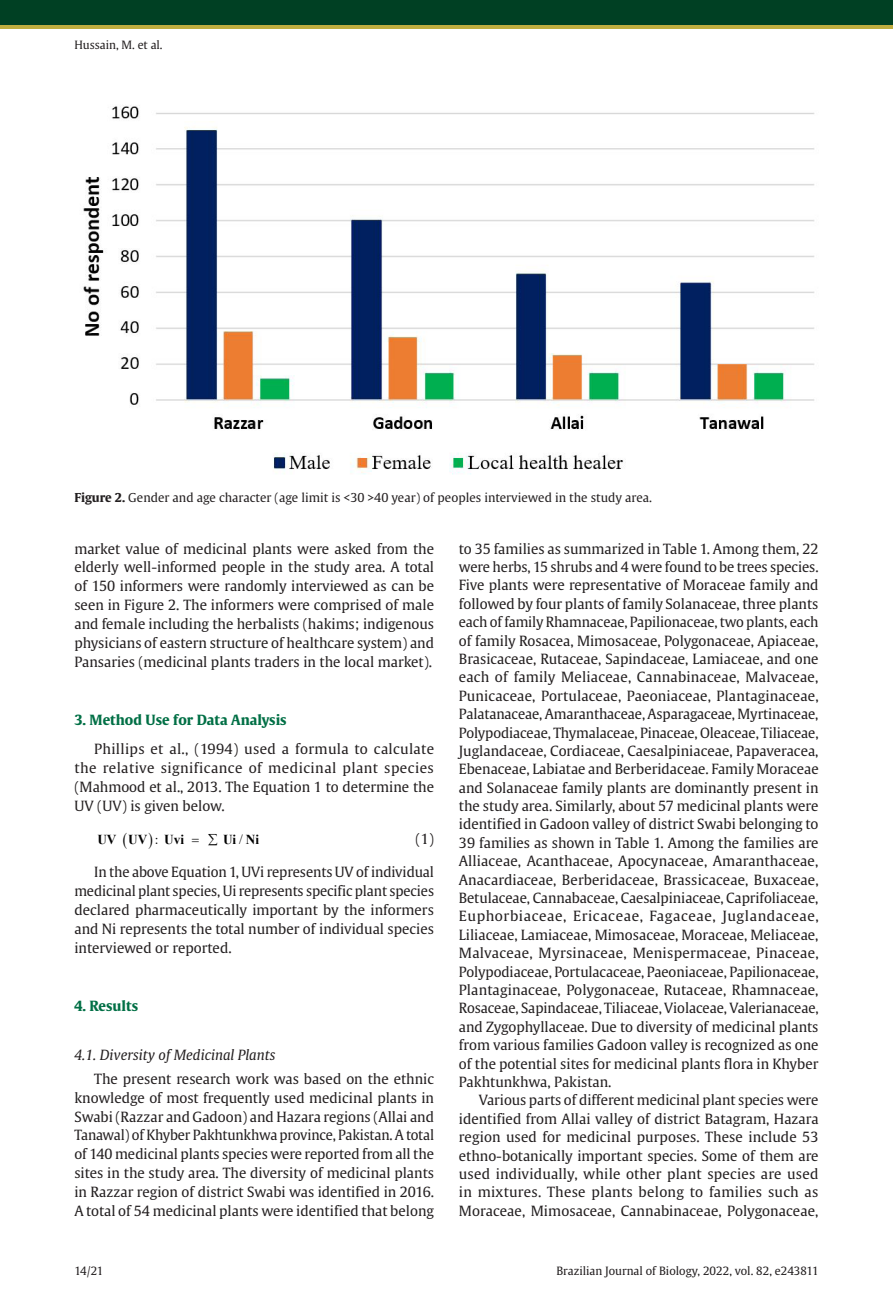
<style>
.page{position:relative;width:893px;height:1315px;background:#fff}
.page>*{position:absolute;margin:0;border:0;box-sizing:border-box;transform-origin:0 0}
.Paragraph{font:14px/18.4px "Gulliver";color:#231f20;text-align:justify}
.Heading1{font:700 14px "Gulliver";color:#006f45}
.Heading2{font:italic 14px "Gulliver";color:#231f20}
.Equation{font:14px "Gulliver";color:#231f20}
.t1{font:700 13.65px "Times New Roman";letter-spacing:-.005em;color:#000}
.t2{font:13.65px "Times New Roman";color:#000}
.FigureCaption{font:12.25px "Gulliver";color:#231f20}
.t3{font:11.38px "Gulliver";color:#231f20}
.s1{font-weight:700}
</style>
<div class="page">
<div style="left:0;top:12px;width:893px;height:17px;background:#bfad40"></div>
<div style="left:0;top:0;width:893px;height:25px;background:#004023"></div>
<img style="left:83px;top:106px;width:732px;height:369px">
<p class="t3" style="left:74px;top:37px;width:90px">Hussain, M. et al.</p>
<p class="FigureCaption" style="left:74px;top:490px;width:579px"><span class="s1">Figure 2.</span> Gender and age character (age limit is &lt;30 &gt;40 year) of peoples interviewed in the study area.</p>
<p class="Paragraph" style="left:74px;top:539px;width:361px;line-height:18.9px">market value of medicinal plants were asked from the elderly well-informed people in the study area. A total of 150 informers were randomly interviewed as can be seen in Figure 2. The informers were comprised of male and female including the herbalists (hakims; indigenous physicians of eastern structure of healthcare system) and Pansaries (medicinal plants traders in the local market).</p>
<p class="Heading1" style="left:74px;top:711px;width:214px">3. Method Use for Data Analysis</p>
<p class="Paragraph" style="left:74px;top:739px;width:361px;line-height:18.9px;text-indent:20px">Phillips et al., (1994) used a formula to calculate the relative significance of medicinal plant species (Mahmood et al., 2013. The Equation 1 to determine the UV (UV) is given below.</p>
<p class="t1" style="left:97px;top:829px;width:88px">UV UV Uvi</p>
<p class="t1" style="left:208px;top:829px;width:53px">∑ Ui Ni</p>
<p class="t2" style="left:155px;top:829px;width:5px">:</p>
<p class="t2" style="left:239px;top:829px;width:5px">/</p>
<p class="Equation" style="left:416px;top:830px;width:20px">(1)</p>
<p class="Paragraph" style="left:74px;top:863px;width:361px;line-height:18.9px;text-indent:20px">In the above Equation 1, UVi represents UV of individual medicinal plant species, Ui represents specific plant species declared pharmaceutically important by the informers and Ni represents the total number of individual species interviewed or reported.</p>
<p class="Heading1" style="left:74px;top:997px;width:65px">4. Results</p>
<p class="Heading2" style="left:74px;top:1046px;width:203px">4.1. Diversity of Medicinal Plants</p>
<p class="Paragraph" style="left:74px;top:1069px;width:361px;line-height:18.9px;text-indent:20px">The present research work was based on the ethnic knowledge of most frequently used medicinal plants in Swabi (Razzar and Gadoon) and Hazara regions (Allai and Tanawal) of Khyber Pakhtunkhwa province, Pakistan. A total of 140 medicinal plants species were reported from all the sites in the study area. The diversity of medicinal plants in Razzar region of district Swabi was identified in 2016.<br>A total of 54 medicinal plants were identified that belong</p>
<p class="Paragraph" style="left:459px;top:539px;width:361px">to 35 families as summarized in Table 1. Among them, 22 were herbs, 15 shrubs and 4 were found to be trees species.<br>Five plants were representative of Moraceae family and followed by four plants of family Solanaceae, three plants each of family Rhamnaceae, Papilionaceae, two plants, each of family Rosacea, Mimosaceae, Polygonaceae, Apiaceae, Brasicaceae, Rutaceae, Sapindaceae, Lamiaceae, and one each of family Meliaceae, Cannabinaceae, Malvaceae, Punicaceae, Portulaceae, Paeoniaceae, Plantaginaceae, Palatanaceae, Amaranthaceae, Asparagaceae, Myrtinaceae, Polypodiaceae, Thymalaceae, Pinaceae, Oleaceae, Tiliaceae, Juglandaceae, Cordiaceae, Caesalpiniaceae, Papaveracea, Ebenaceae, Labiatae and Berberidaceae. Family Moraceae and Solanaceae family plants are dominantly present in the study area. Similarly, about 57 medicinal plants were identified in Gadoon valley of district Swabi belonging to 39 families as shown in Table 1. Among the families are Alliaceae, Acanthaceae, Apocynaceae, Amaranthaceae, Anacardiaceae, Berberidaceae, Brassicaceae, Buxaceae, Betulaceae, Cannabaceae, Caesalpiniaceae, Caprifoliaceae, Euphorbiaceae, Ericaceae, Fagaceae, Juglandaceae, Liliaceae, Lamiaceae, Mimosaceae, Moraceae, Meliaceae, Malvaceae, Myrsinaceae, Menispermaceae, Pinaceae, Polypodiaceae, Portulacaceae, Paeoniaceae, Papilionaceae, Plantaginaceae, Polygonaceae, Rutaceae, Rhamnaceae, Rosaceae, Sapindaceae, Tiliaceae, Violaceae, Valerianaceae, and Zygophyllaceae. Due to diversity of medicinal plants from various families Gadoon valley is recognized as one of the potential sites for medicinal plants flora in Khyber Pakhtunkhwa, Pakistan.</p>
<p class="Paragraph" style="left:459px;top:1091px;width:361px;text-indent:20px">Various parts of different medicinal plant species were identified from Allai valley of district Batagram, Hazara region used for medicinal purposes. These include 53 ethno-botanically important species. Some of them are used individually, while other plant species are used in mixtures. These plants belong to families such as Moraceae, Mimosaceae, Cannabinaceae, Polygonaceae,</p>
<p class="t3" style="left:74px;top:1264px;width:31px">14/21</p>
<p class="t3" style="left:556px;top:1264px;width:264px">Brazilian Journal of Biology, 2022, vol. 82, e243811</p>
</div>
